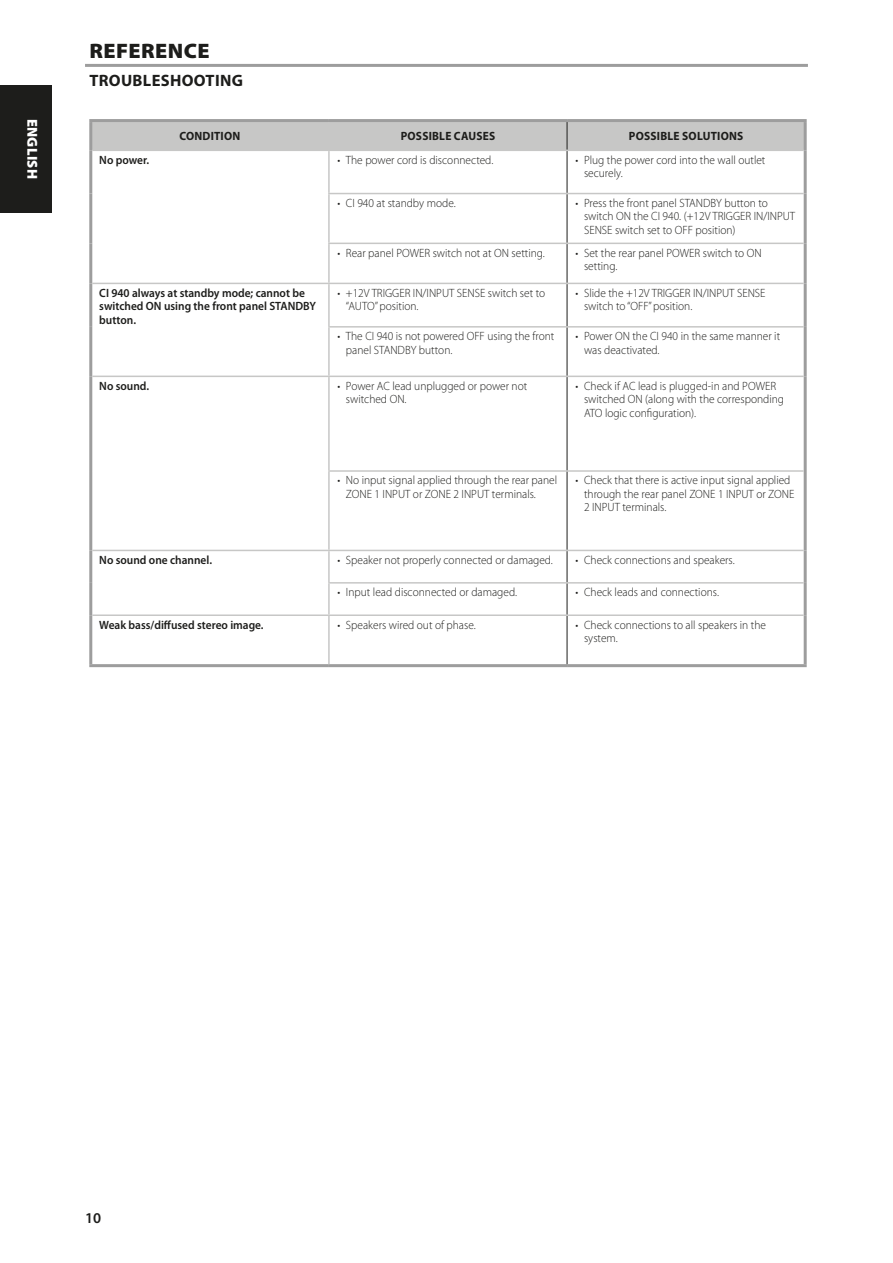
<style>
.page{position:relative;width:893px;height:1263px;background:#fff}
.page>*{position:absolute;margin:0;border:0;box-sizing:border-box;transform-origin:0 0}
.Body_copy_-_header{font:900 21px "Myriad Pro";letter-spacing:.02em;color:#1d1d1b;scale:1.05 1}
.Body_copy_-_header-2{font:700 16.5px "Myriad Pro";letter-spacing:.02em;color:#1d1d1b}
.t1{font:600 15px "Myriad Pro";color:#1d1d1b}
.t2{font:900 14.4px "Myriad Pro";letter-spacing:.02em;color:#fff}
.t3{font:300 12px/13.5px "Myriad Pro";color:#1d1d1b;scale:.95 1}
.Troubleshooting_-_sy{font:600 12px/13.5px "Myriad Pro";color:#1d1d1b;scale:.95 1}
.Troubleshooting_-_he{font:700 12px "Myriad Pro";letter-spacing:.02em;color:#1d1d1b;scale:.95 1}
</style>
<div class="page">
<hr style="left:89px;top:119px;width:240px;height:3px;background:#9d9d9d">
<hr style="left:89px;top:122px;width:3px;height:28px;background:#9d9d9d">
<hr style="left:329px;top:119px;width:238px;height:3px;background:#9d9d9d">
<hr style="left:567px;top:119px;width:240px;height:3px;background:#9d9d9d">
<hr style="left:804px;top:122px;width:3px;height:28px;background:#9d9d9d">
<hr style="left:89px;top:150px;width:3px;height:44px;background:#9d9d9d">
<hr style="left:804px;top:150px;width:3px;height:44px;background:#9d9d9d">
<hr style="left:89px;top:194px;width:3px;height:49px;background:#9d9d9d">
<hr style="left:804px;top:194px;width:3px;height:49px;background:#9d9d9d">
<hr style="left:89px;top:243px;width:3px;height:40px;background:#9d9d9d">
<hr style="left:804px;top:243px;width:3px;height:40px;background:#9d9d9d">
<hr style="left:89px;top:283px;width:3px;height:44px;background:#9d9d9d">
<hr style="left:804px;top:283px;width:3px;height:44px;background:#9d9d9d">
<hr style="left:89px;top:327px;width:3px;height:49px;background:#9d9d9d">
<hr style="left:804px;top:327px;width:3px;height:49px;background:#9d9d9d">
<hr style="left:89px;top:376px;width:3px;height:95px;background:#9d9d9d">
<hr style="left:804px;top:376px;width:3px;height:95px;background:#9d9d9d">
<hr style="left:89px;top:471px;width:3px;height:79px;background:#9d9d9d">
<hr style="left:804px;top:471px;width:3px;height:79px;background:#9d9d9d">
<hr style="left:89px;top:550px;width:3px;height:33px;background:#9d9d9d">
<hr style="left:804px;top:550px;width:3px;height:33px;background:#9d9d9d">
<hr style="left:89px;top:583px;width:3px;height:32px;background:#9d9d9d">
<hr style="left:804px;top:583px;width:3px;height:32px;background:#9d9d9d">
<hr style="left:89px;top:615px;width:3px;height:49px;background:#9d9d9d">
<hr style="left:804px;top:615px;width:3px;height:49px;background:#9d9d9d">
<hr style="left:89px;top:664px;width:240px;height:3px;background:#9d9d9d">
<hr style="left:329px;top:664px;width:238px;height:3px;background:#9d9d9d">
<hr style="left:567px;top:664px;width:240px;height:3px;background:#9d9d9d">
<hr style="left:92px;top:150px;width:237px;height:1px;background:#c7c7c6">
<hr style="left:329px;top:150px;width:238px;height:1px;background:#c7c7c6">
<hr style="left:328px;top:151px;width:2px;height:42px;background:#c7c7c6">
<hr style="left:567px;top:150px;width:237px;height:1px;background:#c7c7c6">
<hr style="left:328px;top:193px;width:239px;height:1px;background:#c7c7c6">
<hr style="left:328px;top:194px;width:2px;height:49px;background:#c7c7c6">
<hr style="left:567px;top:193px;width:237px;height:1px;background:#c7c7c6">
<hr style="left:328px;top:243px;width:239px;height:1px;background:#c7c7c6">
<hr style="left:328px;top:244px;width:2px;height:39px;background:#c7c7c6">
<hr style="left:567px;top:243px;width:237px;height:1px;background:#c7c7c6">
<hr style="left:92px;top:283px;width:237px;height:1px;background:#c7c7c6">
<hr style="left:329px;top:283px;width:238px;height:1px;background:#c7c7c6">
<hr style="left:328px;top:284px;width:2px;height:42px;background:#c7c7c6">
<hr style="left:567px;top:283px;width:237px;height:1px;background:#c7c7c6">
<hr style="left:328px;top:326px;width:239px;height:2px;background:#c7c7c6">
<hr style="left:328px;top:328px;width:2px;height:48px;background:#c7c7c6">
<hr style="left:567px;top:326px;width:237px;height:2px;background:#c7c7c6">
<hr style="left:92px;top:376px;width:237px;height:1px;background:#c7c7c6">
<hr style="left:329px;top:376px;width:238px;height:1px;background:#c7c7c6">
<hr style="left:328px;top:377px;width:2px;height:93px;background:#c7c7c6">
<hr style="left:567px;top:376px;width:237px;height:1px;background:#c7c7c6">
<hr style="left:328px;top:470px;width:239px;height:2px;background:#c7c7c6">
<hr style="left:328px;top:472px;width:2px;height:78px;background:#c7c7c6">
<hr style="left:567px;top:470px;width:237px;height:2px;background:#c7c7c6">
<hr style="left:92px;top:550px;width:237px;height:1px;background:#c7c7c6">
<hr style="left:329px;top:550px;width:238px;height:1px;background:#c7c7c6">
<hr style="left:328px;top:551px;width:2px;height:31px;background:#c7c7c6">
<hr style="left:567px;top:550px;width:237px;height:1px;background:#c7c7c6">
<hr style="left:328px;top:582px;width:239px;height:2px;background:#c7c7c6">
<hr style="left:328px;top:584px;width:2px;height:30px;background:#c7c7c6">
<hr style="left:567px;top:582px;width:237px;height:2px;background:#c7c7c6">
<hr style="left:92px;top:614px;width:237px;height:2px;background:#c7c7c6">
<hr style="left:329px;top:614px;width:238px;height:2px;background:#c7c7c6">
<hr style="left:328px;top:616px;width:2px;height:48px;background:#c7c7c6">
<hr style="left:567px;top:614px;width:237px;height:2px;background:#c7c7c6">
<div style="left:92px;top:122px;width:712px;height:28px;background:#c7c7c6"></div>
<hr style="left:567px;top:151px;width:1px;height:42px;background:#1d1d1b">
<hr style="left:567px;top:194px;width:1px;height:49px;background:#1d1d1b">
<hr style="left:567px;top:244px;width:1px;height:39px;background:#1d1d1b">
<hr style="left:567px;top:284px;width:1px;height:42px;background:#1d1d1b">
<hr style="left:567px;top:328px;width:1px;height:48px;background:#1d1d1b">
<hr style="left:567px;top:377px;width:1px;height:93px;background:#1d1d1b">
<hr style="left:567px;top:472px;width:1px;height:78px;background:#1d1d1b">
<hr style="left:567px;top:551px;width:1px;height:31px;background:#1d1d1b">
<hr style="left:567px;top:584px;width:1px;height:30px;background:#1d1d1b">
<hr style="left:567px;top:616px;width:1px;height:48px;background:#1d1d1b">
<hr style="left:85px;top:64px;width:723px;height:3px;background:#9d9d9d">
<div style="left:0;top:85px;width:51px;height:128px;background:#1d1d1b"></div>
<p class="t2" style="left:42px;top:119px;width:62px;rotate:90deg">ENGLISH</p>
<p class="Body_copy_-_header" style="left:90px;top:37px;width:116px">REFERENCE</p>
<p class="Body_copy_-_header-2" style="left:89px;top:70px;width:155px">TROUBLESHOOTING</p>
<p class="Troubleshooting_-_he" style="left:179px;top:128px;width:66px">CONDITION</p>
<p class="Troubleshooting_-_he" style="left:401px;top:128px;width:101px">POSSIBLE CAUSES</p>
<p class="Troubleshooting_-_he" style="left:629px;top:128px;width:122px">POSSIBLE SOLUTIONS</p>
<p class="Troubleshooting_-_sy" style="left:99px;top:152px;width:54px">No power.</p>
<p class="t3" style="left:337px;top:153px;width:166px">• The power cord is disconnected.</p>
<p class="t3" style="left:584px;top:153px;width:192px;text-indent:-9px">• Plug the power cord into the wall outlet securely.</p>
<p class="t3" style="left:337px;top:196px;width:126px">• CI 940 at standby mode.</p>
<p class="t3" style="left:584px;top:196px;width:224px;text-indent:-9px">• Press the front panel STANDBY button to switch ON the CI 940. (+12V TRIGGER IN/INPUT<br>SENSE switch set to OFF position)</p>
<p class="t3" style="left:337px;top:246px;width:220px">• Rear panel POWER switch not at ON setting.</p>
<p class="t3" style="left:584px;top:246px;width:189px;text-indent:-9px">• Set the rear panel POWER switch to ON setting.</p>
<p class="Troubleshooting_-_sy" style="left:99px;top:286px;width:230px">CI 940 always at standby mode; cannot be switched ON using the front panel STANDBY button.</p>
<p class="t3" style="left:346px;top:286px;width:211px;text-indent:-9px">• +12V TRIGGER IN/INPUT SENSE switch set to “AUTO” position.</p>
<p class="t3" style="left:584px;top:286px;width:193px;text-indent:-9px">• Slide the +12V TRIGGER IN/INPUT SENSE switch to “OFF” position.</p>
<p class="t3" style="left:346px;top:329px;width:221px;text-indent:-9px">• The CI 940 is not powered OFF using the front panel STANDBY button.</p>
<p class="t3" style="left:584px;top:329px;width:208px;text-indent:-9px">• Power ON the CI 940 in the same manner it was deactivated.</p>
<p class="Troubleshooting_-_sy" style="left:99px;top:378px;width:54px">No sound.</p>
<p class="t3" style="left:346px;top:379px;width:192px;text-indent:-9px">• Power AC lead unplugged or power not switched ON.</p>
<p class="t3" style="left:584px;top:379px;width:212px;text-indent:-9px">• Check if AC lead is plugged-in and POWER switched ON (along with the corresponding<br>ATO logic configuration).</p>
<p class="t3" style="left:346px;top:473px;width:224px;text-indent:-9px">• No input signal applied through the rear panel<br>ZONE 1 INPUT or ZONE 2 INPUT terminals.</p>
<p class="t3" style="left:584px;top:473px;width:223px;text-indent:-9px">• Check that there is active input signal applied through the rear panel ZONE 1 INPUT or ZONE<br>2 INPUT terminals.</p>
<p class="Troubleshooting_-_sy" style="left:99px;top:553px;width:120px">No sound one channel.</p>
<p class="t3" style="left:337px;top:553px;width:228px">• Speaker not properly connected or damaged.</p>
<p class="t3" style="left:576px;top:553px;width:169px">• Check connections and speakers.</p>
<p class="t3" style="left:337px;top:585px;width:191px">• Input lead disconnected or damaged.</p>
<p class="t3" style="left:576px;top:585px;width:152px">• Check leads and connections.</p>
<p class="Troubleshooting_-_sy" style="left:99px;top:617px;width:175px">Weak bass/diffused stereo image.</p>
<p class="t3" style="left:337px;top:618px;width:147px">• Speakers wired out of phase.</p>
<p class="t3" style="left:584px;top:618px;width:193px;text-indent:-9px">• Check connections to all speakers in the system.</p>
<p class="t1" style="left:85px;top:1208px;width:18px">10</p>
</div>
